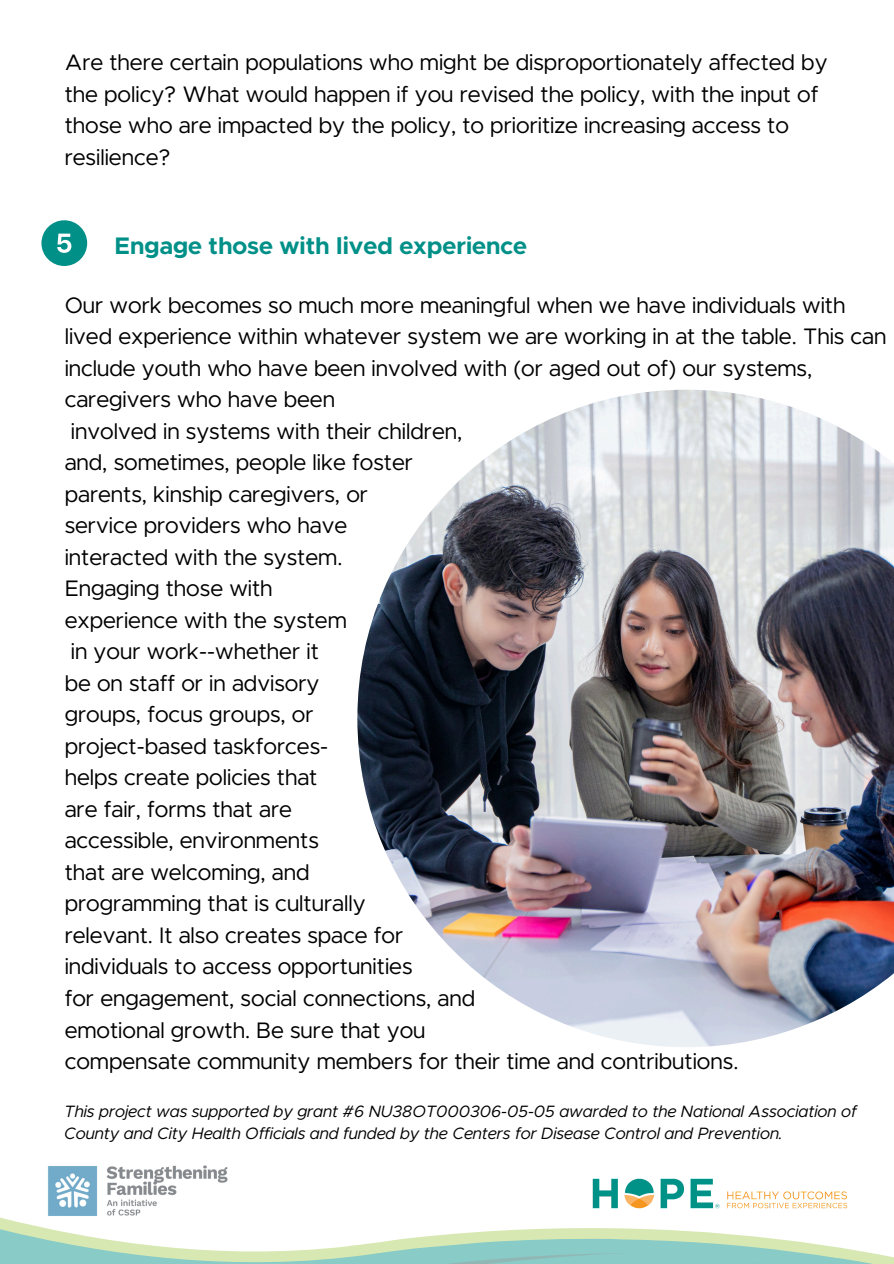
<style>
.page{position:relative;width:894px;height:1264px;background:#fff}
.page>*{position:absolute;margin:0;border:0;box-sizing:border-box;transform-origin:0 0}
.t1{font:700 24px "Metropolis";color:#009088}
.t2{font:22.5px/31.5px "Metropolis";color:#000}
.t3{font:italic 16.5px/22.5px "Metropolis";color:#000}
</style>
<div class="page">
<svg style="left:41px;top:220px;width:46px;height:46px"></svg>
<img style="left:357px;top:389px;width:536px;height:658px">
<svg style="left:0;top:1217px;width:893px;height:46px"></svg>
<img style="left:578px;top:1178px;width:282px;height:44px">
<img style="left:43px;top:1165px;width:190px;height:57px">
<p class="t2" style="left:65px;top:48px;width:764px">Are there certain populations who might be disproportionately affected by the policy? What would happen if you revised the policy, with the input of those who are impacted by the policy, to prioritize increasing access to resilience?</p>
<p class="t1" style="left:114px;top:235px;width:414px">Engage those with lived experience</p>
<h2 class="t2" style="left:65px;top:290px;width:823px">Our work becomes so much more meaningful when we have individuals with lived experience within whatever system we are working in at the table. This can include youth who have been involved with (or aged out of) our systems, caregivers who have been<br>involved in systems with their children,<br>and, sometimes, people like foster<br>parents, kinship caregivers, or<br>service providers who have<br>interacted with the system.<br>Engaging those with<br>experience with the system<br>in your work--whether it<br>be on staff or in advisory<br>groups, focus groups, or<br>project-based taskforces-<br>helps create policies that<br>are fair, forms that are<br>accessible, environments<br>that are welcoming, and<br>programming that is culturally<br>relevant. It also creates space for<br>individuals to access opportunities<br>for engagement, social connections, and<br>emotional growth. Be sure that you<br>compensate community members for their time and contributions.</h2>
<p class="t3" style="left:64px;top:1100px;width:793px">This project was supported by grant #6 NU38OT000306-05-05 awarded to the National Association of<br>County and City Health Officials and funded by the Centers for Disease Control and Prevention.</p>
</div>
